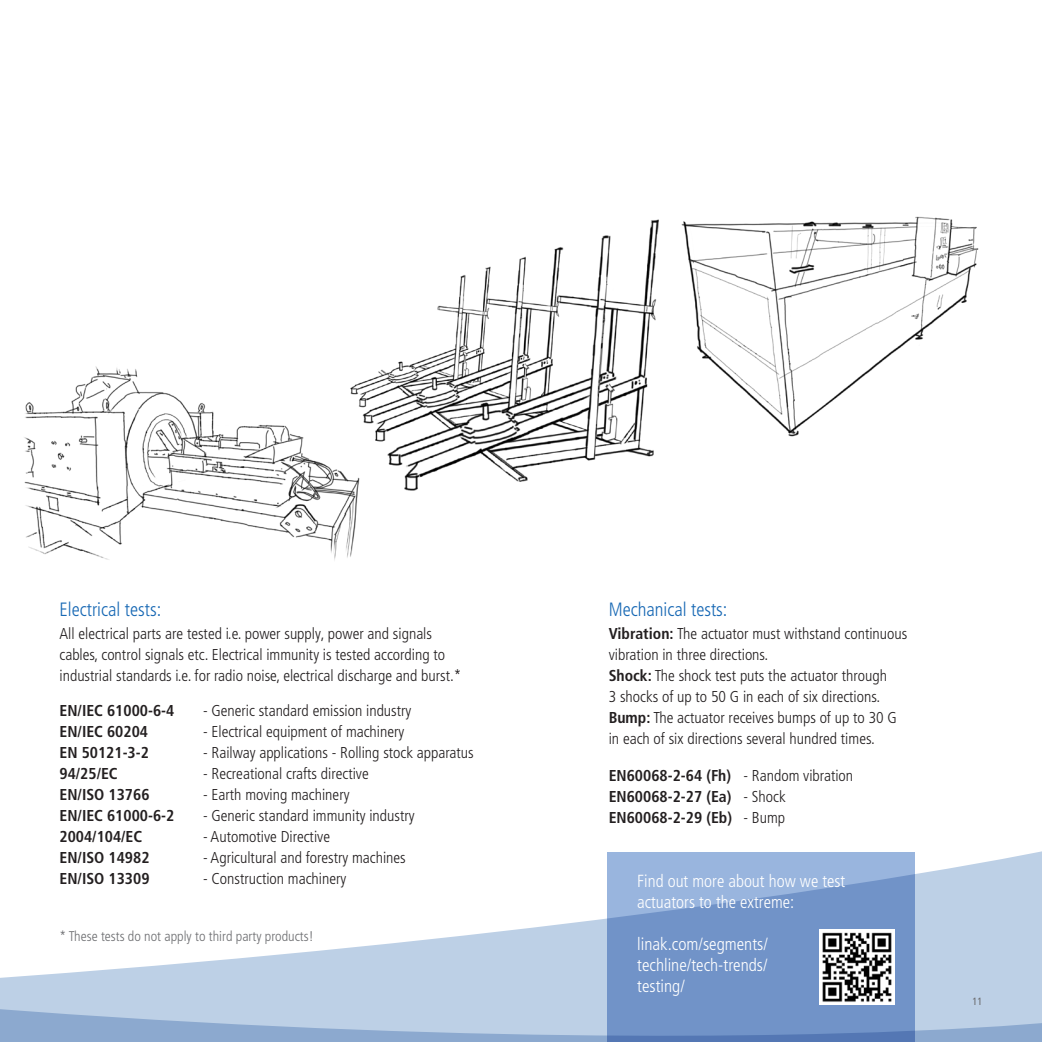
<style>
.page{position:relative;width:1042px;height:1042px;background:#fff}
.page>*{position:absolute;margin:0;border:0;box-sizing:border-box;transform-origin:0 0}
.t1{font:300 condensed 19.25px "Frutiger LT Pro";color:#1768b4}
.t2{font:300 condensed 17.5px/21px "Frutiger LT Pro";color:#fff}
.t3{font:300 condensed 15.75px/21px "Frutiger LT Pro";color:#231f20}
.t4{font:700 condensed 15.75px "Frutiger LT Pro";color:#231f20}
.t5{font:300 condensed 14px "Frutiger LT Pro";color:#6c6d70}
.t6{font:condensed 10.5px "Frutiger LT Pro";color:#6c6d70}
.s1{font-weight:700}
.s2{font-weight:300}
</style>
<div class="page">
<img style="left:372px;top:235px;width:282px;height:256px">
<img style="left:635px;top:216px;width:344px;height:226px">
<img style="left:24px;top:366px;width:348px;height:194px">
<svg style="left:915px;top:851px;width:127px;height:28px;fill:#bdd0e6"></svg>
<svg style="left:0;top:879px;width:1042px;height:163px;fill:#bdd0e6"></svg>
<svg style="left:607px;top:852px;width:308px;height:190px;fill:#7193c8"></svg>
<div style="left:819px;top:929px;width:76px;height:76px;background:#fff"></div>
<img style="left:822px;top:932px;width:70px;height:70px">
<p class="t1" style="left:60px;top:599px;width:103px">Electrical tests:</p>
<p class="t3" style="left:60px;top:623px;width:403px">All electrical parts are tested i.e. power supply, power and signals cables, control signals etc. Electrical immunity is tested according to industrial standards i.e. for radio noise, electrical discharge and burst.*</p>
<p class="t4" style="left:60px;top:701px;width:116px">EN/IEC 61000-6-4</p>
<p class="t3" style="left:203px;top:700px;width:210px">- Generic standard emission industry</p>
<p class="t4" style="left:60px;top:722px;width:90px">EN/IEC 60204</p>
<p class="t3" style="left:203px;top:721px;width:203px">- Electrical equipment of machinery</p>
<p class="t4" style="left:60px;top:743px;width:91px">EN 50121-3-2</p>
<p class="t3" style="left:203px;top:742px;width:272px">- Railway applications - Rolling stock apparatus</p>
<p class="t4" style="left:60px;top:764px;width:60px">94/25/EC</p>
<p class="t3" style="left:203px;top:763px;width:167px">- Recreational crafts directive</p>
<p class="t4" style="left:60px;top:785px;width:91px">EN/ISO 13766</p>
<p class="t3" style="left:203px;top:784px;width:148px">- Earth moving machinery</p>
<p class="t4" style="left:60px;top:806px;width:116px">EN/IEC 61000-6-2</p>
<p class="t3" style="left:203px;top:805px;width:213px">- Generic standard immunity industry</p>
<p class="t4" style="left:60px;top:827px;width:84px">2004/104/EC</p>
<p class="t3" style="left:203px;top:826px;width:128px">- Automotive Directive</p>
<p class="t4" style="left:60px;top:848px;width:91px">EN/ISO 14982</p>
<p class="t3" style="left:203px;top:847px;width:204px">- Agricultural and forestry machines</p>
<p class="t4" style="left:60px;top:869px;width:91px">EN/ISO 13309</p>
<p class="t3" style="left:203px;top:868px;width:145px">- Construction machinery</p>
<p class="t5" style="left:60px;top:928px;width:256px">* These tests do not apply to third party products!</p>
<p class="t1" style="left:609px;top:599px;width:120px">Mechanical tests:</p>
<p class="t3" style="left:609px;top:623px;width:300px"><span class="s1">Vibration:</span> The actuator must withstand continuous vibration in three directions.</p>
<p class="t3" style="left:609px;top:665px;width:280px"><span class="s1">Shock:</span> The shock test puts the actuator through<br>3 shocks of up to 50 G in each of six directions.</p>
<p class="t3" style="left:609px;top:707px;width:290px"><span class="s1">Bump:</span> The actuator receives bumps of up to 30 G in each of six directions several hundred times.</p>
<p class="t4" style="left:609px;top:766px;width:246px">EN60068-2-64 (Fh) <span class="s2">- Random vibration</span></p>
<p class="t4" style="left:609px;top:787px;width:179px">EN60068-2-27 (Ea) <span class="s2">- Shock</span></p>
<p class="t4" style="left:609px;top:808px;width:178px">EN60068-2-29 (Eb) <span class="s2">- Bump</span></p>
<p class="t2" style="left:637px;top:871px;width:210px">Find out more about how we test actuators to the extreme:</p>
<p class="t2" style="left:637px;top:934px;width:132px">linak.com/segments/</p>
<p class="t2" style="left:637px;top:955px;width:132px">techline/tech-trends/</p>
<p class="t2" style="left:637px;top:976px;width:49px">testing/</p>
<p class="t6" style="left:972px;top:995px;width:12px">11</p>
</div>
